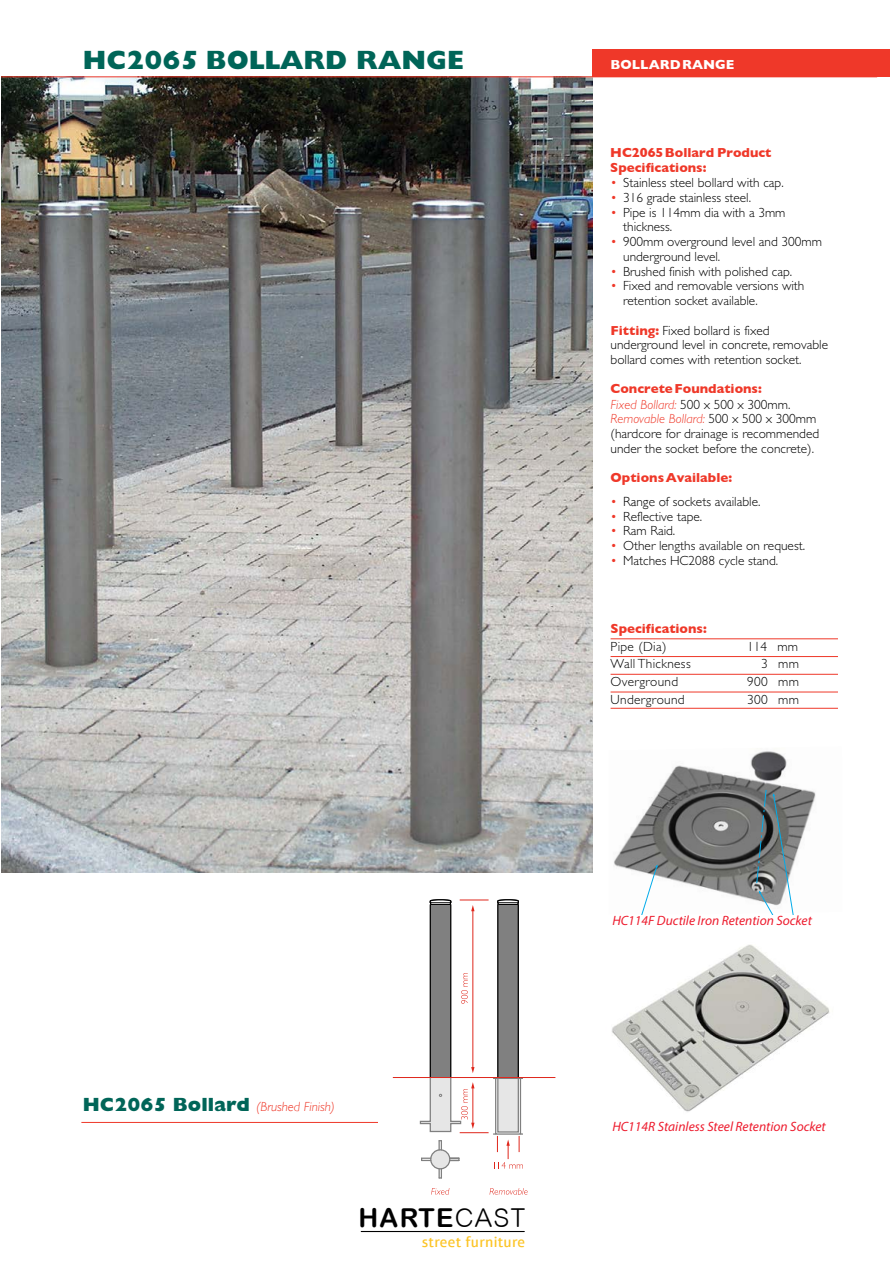
<style>
.page{position:relative;width:893px;height:1263px;background:#fff}
.page>*{position:absolute;margin:0;border:0;box-sizing:border-box;transform-origin:0 0}
.t1{font:800 26.55px "Gill Sans";color:#006558}
.t2{font:26.1px "Arial Rounded MT Bold";letter-spacing:.05em;color:#000}
.t3{font:500 14.7px "Aptifer Sans LTW01";letter-spacing:.02em;color:#fcc425}
.t4{font:italic 13.5px "Myriad Pro";color:#ed1c2e}
.t5{font:300 13.35px/14.7px "Gill Sans";color:#000}
.t6{font:700 13.35px/14.7px "Gill Sans";color:#ef3829}
.t7{font:300 13.35px "Gill Sans";letter-spacing:.025em;color:#000}
.t8{font:italic 300 13.35px "Gill Sans";color:#ef3829}
.t9{font:700 13.35px "Gill Sans";color:#fff}
.s1{font-weight:800;font-style:normal;font-size:19.2px;color:#006558}
.s2{font-family:"Arial Rounded MT";font-weight:300}
.s3{color:#ef3829}
.s4{font-weight:700;color:#ef3829}
.s5{font-style:italic;color:#ef3829}
</style>
<div class="page">
<img style="left:1px;top:78px;width:591px;height:795px">
<hr style="left:1px;top:77px;width:876px;height:1px;background:#ef3829">
<hr style="left:81px;top:1122px;width:796px;height:1px;background:#ef3829">
<hr style="left:611px;top:638px;width:227px;height:1px;background:#ef3829">
<hr style="left:611px;top:656px;width:227px;height:1px;background:#ef3829">
<hr style="left:611px;top:674px;width:227px;height:1px;background:#ef3829">
<hr style="left:611px;top:692px;width:227px;height:1px;background:#ef3829">
<hr style="left:611px;top:708px;width:227px;height:1px;background:#ef3829">
<div style="left:592px;top:50px;width:298px;height:27px;background:#ef3829"></div>
<hr style="left:361px;top:1231px;width:163px;height:1px;background:#000">
<img style="left:614px;top:751px;width:202px;height:150px">
<svg style="left:635px;top:864px;width:23px;height:50px"></svg>
<svg style="left:756px;top:789px;width:46px;height:125px"></svg>
<div style="left:527px;top:940px;width:366px;height:253px;background:#fff"></div>
<img style="left:612px;top:944px;width:218px;height:168px">
<div style="left:378px;top:885px;width:192px;height:314px;background:#fff"></div>
<hr style="left:393px;top:1077px;width:162px;height:1px;background:#df271c">
<svg style="left:431px;top:1188px;width:18px;height:7px"></svg>
<svg style="left:490px;top:1188px;width:38px;height:7px"></svg>
<svg style="left:419px;top:899px;width:104px;height:279px"></svg>
<h1 class="t1" style="left:83px;top:45px;width:383px">HC2065 BOLLARD RANGE</h1>
<p class="t8" style="left:83px;top:1099px;width:254px"><span class="s1">HC2065 Bollard</span> (Brushed Finish)</p>
<h2 class="t2" style="left:359px;top:1202px;width:168px">HARTE<span class="s2">CAST</span></h2>
<p class="t3" style="left:422px;top:1233px;width:105px">street furniture</p>
<p class="t9" style="left:611px;top:53px;width:125px">BOLLARD RANGE</p>
<p class="t6" style="left:610px;top:145px;width:163px">HC2065 Bollard Product<br>Specifications:</p>
<p class="t5" style="left:611px;top:175px;width:175px"><span class="s3">•</span> Stainless steel bollard with cap.</p>
<p class="t5" style="left:611px;top:190px;width:142px"><span class="s3">•</span> 316 grade stainless steel.</p>
<p class="t5" style="left:623px;top:205px;width:164px;text-indent:-13px"><span class="s3">•</span> Pipe is 114mm dia with a 3mm thickness.</p>
<p class="t5" style="left:623px;top:234px;width:200px;text-indent:-13px"><span class="s3">•</span> 900mm overground level and 300mm underground level.</p>
<p class="t5" style="left:611px;top:264px;width:183px"><span class="s3">•</span> Brushed finish with polished cap.</p>
<p class="t5" style="left:623px;top:279px;width:183px;text-indent:-13px"><span class="s3">•</span> Fixed and removable versions with retention socket available.</p>
<p class="t5" style="left:611px;top:323px;width:219px"><span class="s4">Fitting:</span> Fixed bollard is fixed underground level in concrete, removable bollard comes with retention socket.</p>
<p class="t5" style="left:611px;top:382px;width:210px"><span class="s4">Concrete Foundations:<br></span><span class="s5">Fixed Bollard:</span> 500 x 500 x 300mm.<br><span class="s5">Removable Bollard:</span> 500 x 500 x 300mm (hardcore for drainage is recommended under the socket before the concrete).</p>
<p class="t6" style="left:611px;top:470px;width:123px">Options Available:</p>
<p class="t5" style="left:611px;top:494px;width:151px"><span class="s3">•</span> Range of sockets available.</p>
<p class="t5" style="left:611px;top:509px;width:93px"><span class="s3">•</span> Reflective tape.</p>
<p class="t5" style="left:611px;top:524px;width:66px"><span class="s3">•</span> Ram Raid.</p>
<p class="t5" style="left:611px;top:538px;width:196px"><span class="s3">•</span> Other lengths available on request.</p>
<p class="t5" style="left:611px;top:554px;width:169px"><span class="s3">•</span> Matches HC2088 cycle stand.</p>
<p class="t6" style="left:611px;top:621px;width:98px">Specifications:</p>
<p class="t5" style="left:611px;top:639px;width:57px">Pipe (Dia)</p>
<p class="t5" style="left:747px;top:639px;width:52px">114 mm</p>
<p class="t7" style="left:611px;top:656px;width:82px">Wall Thickness</p>
<p class="t5" style="left:761px;top:657px;width:39px">3 mm</p>
<p class="t7" style="left:611px;top:674px;width:69px">Overground</p>
<p class="t5" style="left:747px;top:674px;width:53px">900 mm</p>
<p class="t7" style="left:611px;top:692px;width:76px">Underground</p>
<p class="t5" style="left:747px;top:692px;width:53px">300 mm</p>
<p class="t4" style="left:612px;top:912px;width:201px">HC114F Ductile Iron Retention Socket</p>
<p class="t4" style="left:612px;top:1118px;width:215px">HC114R Stainless Steel Retention Socket</p>
</div>
